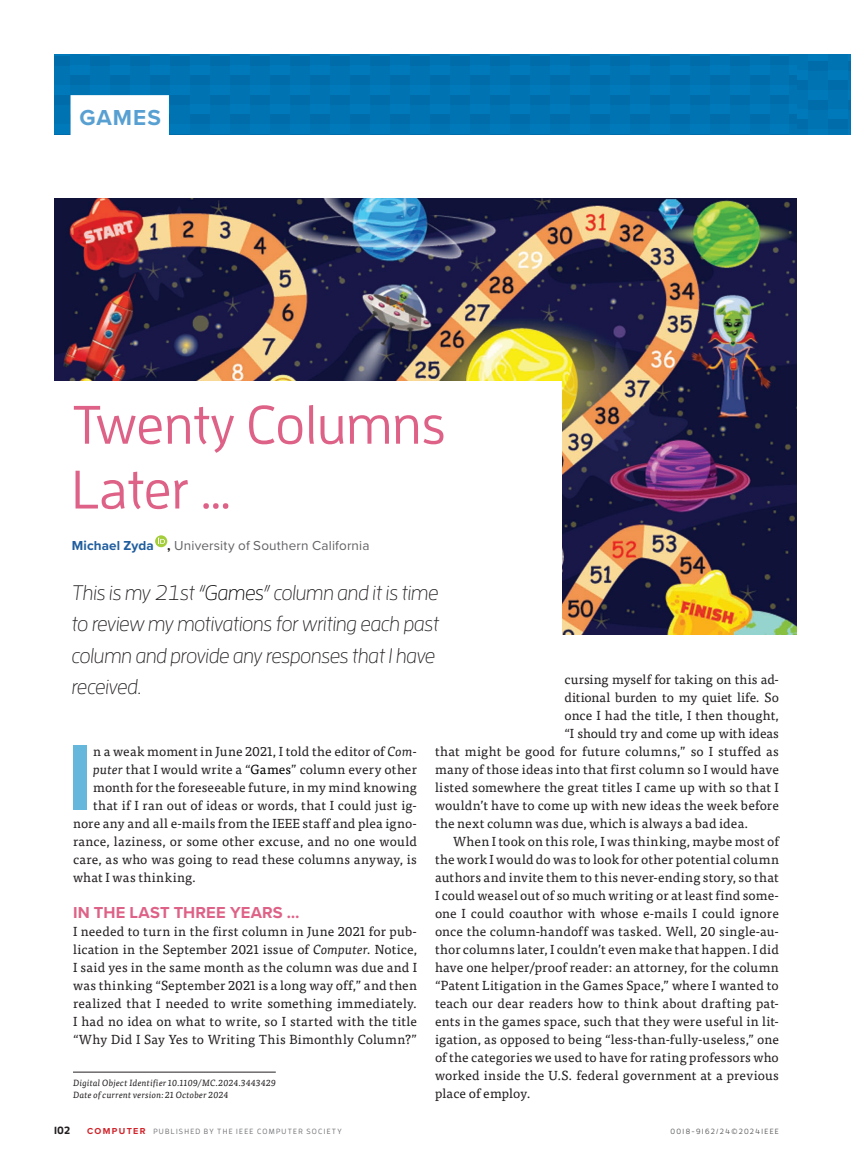
<style>
.page{position:relative;width:851px;height:1161px;background:#fff}
.page>*{position:absolute;margin:0;border:0;box-sizing:border-box;transform-origin:0 0}
.t1{font:700 96.75px "Proxima Nova";color:#65b7dc}
.t2{font:500 54px/64.8px "Enzo OT";color:#de6287}
.t3{font:700 22.5px "Proxima Nova";letter-spacing:.04em;color:#58a0d2}
.t4{font:italic 300 21px/31.5px "Enzo OT";letter-spacing:-.025em;color:#231f20}
.t5{font:700 16.5px "Proxima Nova";letter-spacing:.01em;color:#de6287}
.t6{font:13.5px "Proxima Nova";letter-spacing:.01em;color:#636366}
.t7{font:13.2px/18px "Tisa Pro";letter-spacing:.015em;color:#231f20;text-align:justify}
.t8{font:13.2px "Tisa Pro";letter-spacing:-.005em;color:#231f20}
.t9{font:13.2px "Tisa Pro";letter-spacing:-.01em;color:#231f20}
.t10{font:700 10.5px "Enzo OT";color:#231f20}
.t11{font:italic 9px/12px "Tisa Pro";letter-spacing:.02em;color:#231f20}
.t12{font:500 7.5px "Enzo OT";letter-spacing:.17em;color:#6c6d70}
.t13{font:500 7.5px "Enzo OT";letter-spacing:.175em;color:#57585a}
.s1{font-weight:700;color:#205e9e}
.s2{font-weight:700;color:#231f20}
.s3{color:#000}
.s4{font-style:italic}
.s5{font-style:inherit}
.s6{font-family:"Proxima Nova";font-weight:700;font-size:9px;color:#d1232a}
</style>
<div class="page">
<svg style="left:807px;top:54px;width:43px;height:81px;background:#0073b2"></svg>
<img style="left:54px;top:198px;width:742px;height:436px">
<hr style="left:73px;top:1072px;width:203px;height:1px;background:#231f20">
<div style="left:54px;top:381px;width:507px;height:331px;background:#fff"></div>
<div style="left:155px;top:535px;width:12px;height:12px;background:#a4cd3b;border-radius:50%"></div>
<svg style="left:158px;top:537px;width:7px;height:7px"></svg>
<div style="left:54px;top:54px;width:715px;height:81px;background:#0073b2"></div>
<div style="left:770px;top:54px;width:26px;height:81px;background:#0073b2"></div>
<div style="left:70px;top:95px;width:99px;height:42px;background:#fff"></div>
<h3 class="t3" style="left:80px;top:101px;width:169px">SECTION TITLE</h3>
<p class="t3" style="left:80px;top:101px;width:83px">GAMES</p>
<p class="t2" style="left:72px;top:392px;width:375px">Twenty Columns<br>Later …</p>
<p class="t6" style="left:72px;top:536px;width:299px"><span class="s1">Michael Zyda</span> <span class="s2">,</span> University of Southern California</p>
<p class="t4" style="left:72px;top:576px;width:369px">This is my 21st “<span class="s3">Games</span>” column and it is time to review my motivations for writing each past column and provide any responses that I have received.</p>
<p class="t7" style="left:564px;top:670px;width:216px">cursing myself for taking on this ad-</p>
<p class="t8" style="left:564px;top:688px;width:216px">ditional burden to my quiet life. So</p>
<p class="t7" style="left:564px;top:706px;width:216px">once I had the title, I then thought,</p>
<p class="t9" style="left:564px;top:724px;width:216px">“I should try and come up with ideas</p>
<p class="t7" style="left:435px;top:742px;width:345px">that might be good for future columns,” so I stuffed as</p>
<p class="t7" style="left:435px;top:760px;width:345px">many of those ideas into that first column so I would have</p>
<p class="t7" style="left:435px;top:778px;width:345px">listed somewhere the great titles I came up with so that I</p>
<p class="t7" style="left:435px;top:796px;width:345px">wouldn’t have to come up with new ideas the week before</p>
<p class="t7" style="left:435px;top:814px;width:315px">the next column was due, which is always a bad idea.</p>
<p class="t7" style="left:453px;top:832px;width:327px">When I took on this role, I was thinking, maybe most of</p>
<p class="t7" style="left:435px;top:849px;width:345px">the work I would do was to look for other potential column</p>
<p class="t7" style="left:435px;top:867px;width:345px">authors and invite them to this never-ending story, so that</p>
<p class="t7" style="left:435px;top:885px;width:345px">I could weasel out of so much writing or at least find some-</p>
<p class="t7" style="left:435px;top:903px;width:345px">one I could coauthor with whose e-mails I could ignore</p>
<p class="t7" style="left:435px;top:921px;width:345px">once the column-handoff was tasked. Well, 20 single-au-</p>
<p class="t7" style="left:435px;top:939px;width:345px">thor columns later, I couldn’t even make that happen. I did</p>
<p class="t7" style="left:435px;top:957px;width:345px">have one helper/proof reader: an attorney, for the column</p>
<p class="t7" style="left:435px;top:975px;width:345px">“Patent Litigation in the Games Space,” where I wanted to</p>
<p class="t7" style="left:435px;top:993px;width:345px">teach our dear readers how to think about drafting pat-</p>
<p class="t7" style="left:435px;top:1011px;width:345px">ents in the games space, such that they were useful in lit-</p>
<p class="t7" style="left:435px;top:1029px;width:345px">igation, as opposed to being “less-than-fully-useless,” one</p>
<p class="t7" style="left:435px;top:1047px;width:345px">of the categories we used to have for rating professors who</p>
<p class="t7" style="left:435px;top:1065px;width:345px">worked inside the U.S. federal government at a previous</p>
<p class="t7" style="left:435px;top:1083px;width:97px">place of employ.</p>
<p class="t1" style="left:67px;top:706px;width:28px">I</p>
<p class="t7" style="left:93px;top:742px;width:325px">n a weak moment in June 2021, I told the editor of <span class="s4">Com-</span></p>
<p class="t7" style="left:93px;top:760px;width:325px"><span class="s4">puter</span> that I would write a “<span class="s3">Games</span>” column every other</p>
<p class="t7" style="left:93px;top:778px;width:325px">month for the foreseeable future, in my mind knowing</p>
<p class="t7" style="left:93px;top:796px;width:325px">that if I ran out of ideas or words, that I could just ig-</p>
<p class="t7" style="left:73px;top:814px;width:345px">nore any and all e-mails from the IEEE staff and plea igno-</p>
<p class="t7" style="left:73px;top:832px;width:345px">rance, laziness, or some other excuse, and no one would</p>
<p class="t7" style="left:73px;top:850px;width:345px">care, as who was going to read these columns anyway, is</p>
<p class="t7" style="left:73px;top:868px;width:125px">what I was thinking.</p>
<p class="t5" style="left:73px;top:900px;width:228px">IN THE LAST THREE YEARS …</p>
<p class="t7" style="left:73px;top:922px;width:345px">I needed to turn in the first column in June 2021 for pub&shy;lication in the September 2021 issue of <span class="s4">Computer</span>. Notice, I said yes in the same month as the column was due and I was thinking “September 2021 is a long way off,” and then realized that I needed to write something immediately.<br>I had no idea on what to write, so I started with the title “Why Did I Say Yes to Writing This Bimonthly Column?”</p>
<p class="t11" style="left:73px;top:1076px;width:204px">Digital Object Identifier 10.1109/MC.2024.3443429<br><span class="s5">Date of current version: 21 October 2024</span></p>
<p class="t10" style="left:54px;top:1124px;width:18px">102</p>
<p class="t12" style="left:87px;top:1127px;width:256px"><span class="s6">COMPUTER</span> PUBLISHED BY THE IEEE COMPUTER SOCIETY</p>
<p class="t13" style="left:670px;top:1127px;width:110px">0018-9162/24©2024IEEE</p>
</div>
